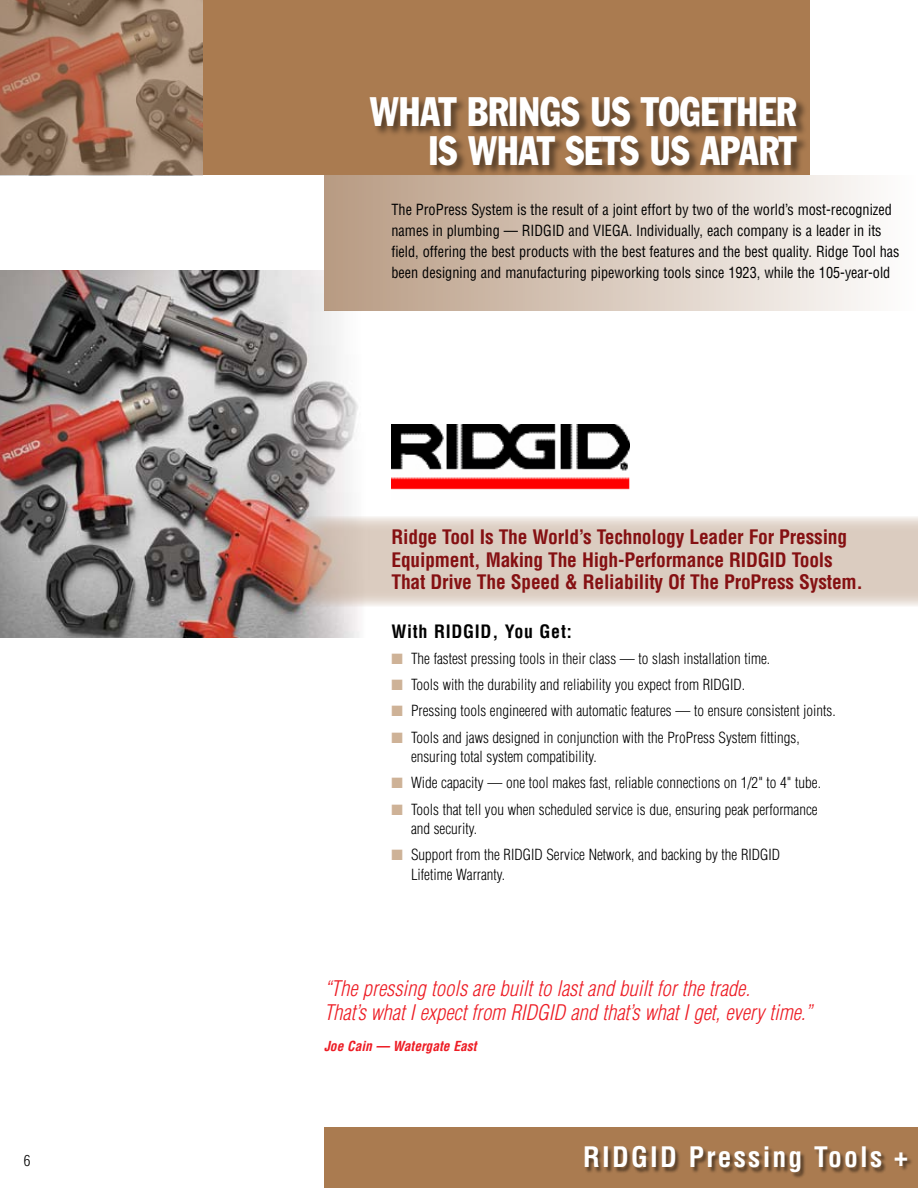
<style>
.page{position:relative;width:918px;height:1188px;background:#fff}
.page>*{position:absolute;margin:0;border:0;box-sizing:border-box;transform-origin:0 0}
.t1{font:condensed 40.5px/39px "Franklin Gothic";color:#fff;text-align:right;scale:.9 1}
.t2{font:700 condensed 27.6px "Helvetica";letter-spacing:.08em;color:#fff}
.t3{font:italic 300 condensed 21px/24px "Helvetica";color:#ed1c24}
.t4{font:700 condensed 19.5px/22.5px "Helvetica";letter-spacing:-.01em;color:#851012}
.t5{font:700 condensed 18px "Helvetica";letter-spacing:.04em;color:#000}
.t6{font:300 condensed 15px/19.5px "Helvetica";color:#000}
.t7{font:condensed 15px/21px "Helvetica";color:#000;scale:.95 1}
.t8{font:italic 700 condensed 13.5px "Helvetica";color:#ed1c24}
.s1{color:#ceb297}
</style>
<div class="page">
<img style="left:0;top:270px;width:385px;height:367px">
<div style="left:324px;top:176px;width:594px;height:134px;background:linear-gradient(to right,#b89a82,#fffefe)"></div>
<div style="left:324px;top:1127px;width:594px;height:61px;background:#aa7b50"></div>
<svg style="left:304px;top:516px;width:614px;height:90px;background:#ddcec3"></svg>
<div style="left:0;top:0;width:810px;height:176px;background:#aa7b50"></div>
<div style="left:369px;top:95px;width:440px;height:83px;background:#000;opacity:.5"></div>
<img style="left:392px;top:424px;width:238px;height:66px">
<img style="left:0;top:0;width:202px;height:176px">
<div style="left:584px;top:1146px;width:334px;height:33px;background:#000;opacity:.5"></div>
<h1 class="t1" style="left:370px;top:92px;width:476px">WHAT BRINGS US TOGETHER<br>IS WHAT SETS US APART</h1>
<p class="t7" style="left:392px;top:198px;width:536px">The ProPress System is the result of a joint effort by two of the world’s most-recognized names in plumbing — RIDGID and VIEGA. Individually, each company is a leader in its field, offering the best products with the best features and the best quality. Ridge Tool has been designing and manufacturing pipeworking tools since 1923, while the 105-year-old</p>
<h3 class="t4" style="left:391px;top:526px;width:473px">Ridge Tool Is The World’s Technology Leader For Pressing<br>Equipment, Making The High-Performance RIDGID Tools<br>That Drive The Speed &amp; Reliability Of The ProPress System.</h3>
<p class="t5" style="left:392px;top:620px;width:182px">With RIDGID, You Get:</p>
<p class="t6" style="left:392px;top:649px;width:380px"><span class="s1">■</span> The fastest pressing tools in their class — to slash installation time.</p>
<p class="t6" style="left:392px;top:675px;width:355px"><span class="s1">■</span> Tools with the durability and reliability you expect from RIDGID.</p>
<p class="t6" style="left:392px;top:701px;width:446px"><span class="s1">■</span> Pressing tools engineered with automatic features — to ensure consistent joints.</p>
<p class="t6" style="left:411px;top:727px;width:390px;text-indent:-20px"><span class="s1">■</span> Tools and jaws designed in conjunction with the ProPress System fittings, ensuring total system compatibility.</p>
<p class="t6" style="left:392px;top:773px;width:431px"><span class="s1">■</span> Wide capacity — one tool makes fast, reliable connections on 1/2" to 4" tube.</p>
<p class="t6" style="left:411px;top:799px;width:408px;text-indent:-20px"><span class="s1">■</span> Tools that tell you when scheduled service is due, ensuring peak performance and security.</p>
<p class="t6" style="left:411px;top:845px;width:371px;text-indent:-20px"><span class="s1">■</span> Support from the RIDGID Service Network, and backing by the RIDGID<br>Lifetime Warranty.</p>
<h3 class="t3" style="left:324px;top:976px;width:490px">“The pressing tools are built to last and built for the trade.<br>That’s what I expect from RIDGID and that’s what I get, every time.”</h3>
<p class="t8" style="left:324px;top:1038px;width:154px">Joe Cain — Watergate East</p>
<p class="t6" style="left:24px;top:1151px;width:8px">6</p>
<h2 class="t2" style="left:583px;top:1141px;width:326px">RIDGID Pressing Tools +</h2>
</div>
